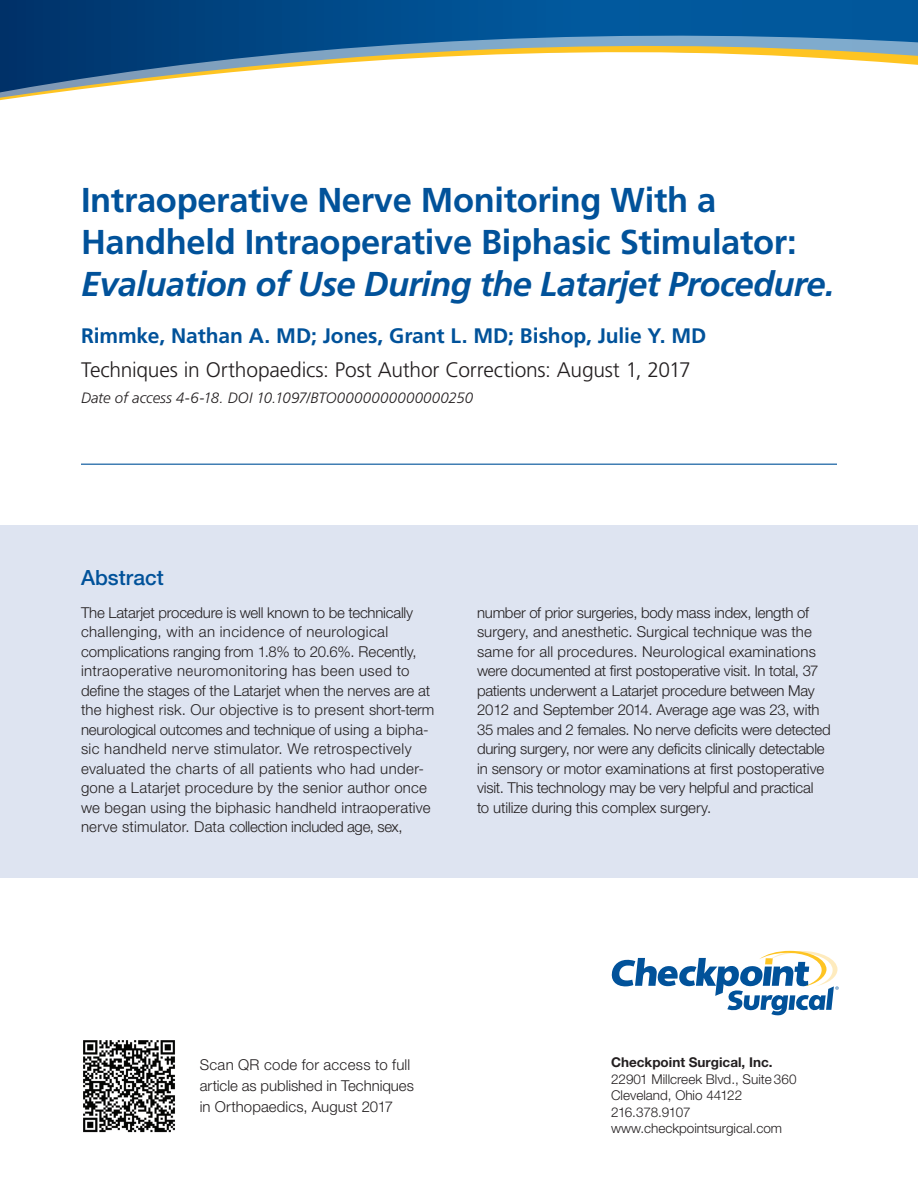
<style>
.page{position:relative;width:918px;height:1188px;background:#fff}
.page>*{position:absolute;margin:0;border:0;box-sizing:border-box;transform-origin:0 0}
.t1{font:700 34.5px/42px "Frutiger LT Std";letter-spacing:-.01em;color:#01529a}
.Main_Body_Copy{font:300 21px "Frutiger LT Std";letter-spacing:-.01em;color:#231f20}
.Main_Body_Copy-2{font:700 21px "Frutiger LT Std";letter-spacing:-.005em;color:#01529a}
.Main_Body_Copy-3{font:500 21px "Helvetica Neue LT Std";letter-spacing:.005em;color:#01529a}
.Main_Body_Copy-4{font:300 15px/19.5px "Helvetica Neue LT Std";color:#231f20}
.Main_Body_Copy-5{font:italic 300 15px "Frutiger LT Std";letter-spacing:.01em;color:#231f20}
.t2{font:300 13.5px "Helvetica Neue LT Std";color:#231f20}
.t3{font:700 13.5px "Helvetica Neue LT Std";color:#231f20}
.t4{font:300 13.5px "Helvetica Neue LT Std";letter-spacing:-.02em;color:#231f20}
.s1{font-style:italic}
</style>
<div class="page">
<svg style="left:0;top:0;width:918px;height:27px;background:#004c8d"></svg>
<svg style="left:0;top:27px;width:918px;height:7px;background:#004c8d"></svg>
<svg style="left:0;top:34px;width:918px;height:67px"></svg>
<div style="left:0;top:525px;width:918px;height:353px;background:#dee4f1"></div>
<hr style="left:81px;top:464px;width:756px;height:1px;background:#01529a">
<svg style="left:612px;top:951px;width:227px;height:64px"></svg>
<img style="left:83px;top:1040px;width:92px;height:93px">
<p class="t1" style="left:81px;top:179px;width:755px">Intraoperative Nerve Monitoring With a<br>Handheld Intraoperative Biphasic Stimulator:<br><span class="s1">Evaluation of Use During the Latarjet Procedure.</span></p>
<p class="Main_Body_Copy-2" style="left:81px;top:323px;width:627px">Rimmke, Nathan A. MD; Jones, Grant L. MD; Bishop, Julie Y. MD</p>
<p class="Main_Body_Copy" style="left:81px;top:358px;width:611px">Techniques in Orthopaedics: Post Author Corrections: August 1, 2017</p>
<p class="Main_Body_Copy-5" style="left:81px;top:389px;width:394px">Date of access 4-6-18. DOI 10.1097/BTO0000000000000250</p>
<p class="Main_Body_Copy-3" style="left:81px;top:565px;width:84px">Abstract</p>
<p class="Main_Body_Copy-4" style="left:81px;top:603px;width:355px">The Latarjet procedure is well known to be technically challenging, with an incidence of neurological complications ranging from 1.8% to 20.6%. Recently, intraoperative neuromonitoring has been used to define the stages of the Latarjet when the nerves are at the highest risk. Our objective is to present short-term neurological outcomes and technique of using a bipha&shy;sic handheld nerve stimulator. We retrospectively evaluated the charts of all patients who had under&shy;gone a Latarjet procedure by the senior author once we began using the biphasic handheld intraoperative nerve stimulator. Data collection included age, sex,</p>
<p class="Main_Body_Copy-4" style="left:477px;top:603px;width:355px">number of prior surgeries, body mass index, length of surgery, and anesthetic. Surgical technique was the same for all procedures. Neurological examinations were documented at first postoperative visit. In total, 37 patients underwent a Latarjet procedure between May 2012 and September 2014. Average age was 23, with 35 males and 2 females. No nerve deficits were detected during surgery, nor were any deficits clinically detectable in sensory or motor examinations at first postoperative visit. This technology may be very helpful and practical<br>to utilize during this complex surgery.</p>
<p class="Main_Body_Copy-4" style="left:200px;top:1054px;width:216px;line-height:21px">Scan QR code for access to full article as published in Techniques in Orthopaedics, August 2017</p>
<p class="t3" style="left:611px;top:1054px;width:163px">Checkpoint Surgical, Inc.</p>
<p class="t2" style="left:611px;top:1071px;width:187px">22901 Millcreek Blvd., Suite 360</p>
<p class="t2" style="left:611px;top:1087px;width:133px">Cleveland, Ohio 44122</p>
<p class="t4" style="left:611px;top:1104px;width:81px">216.378.9107</p>
<p class="t2" style="left:611px;top:1120px;width:173px">www.checkpointsurgical.com</p>
</div>
